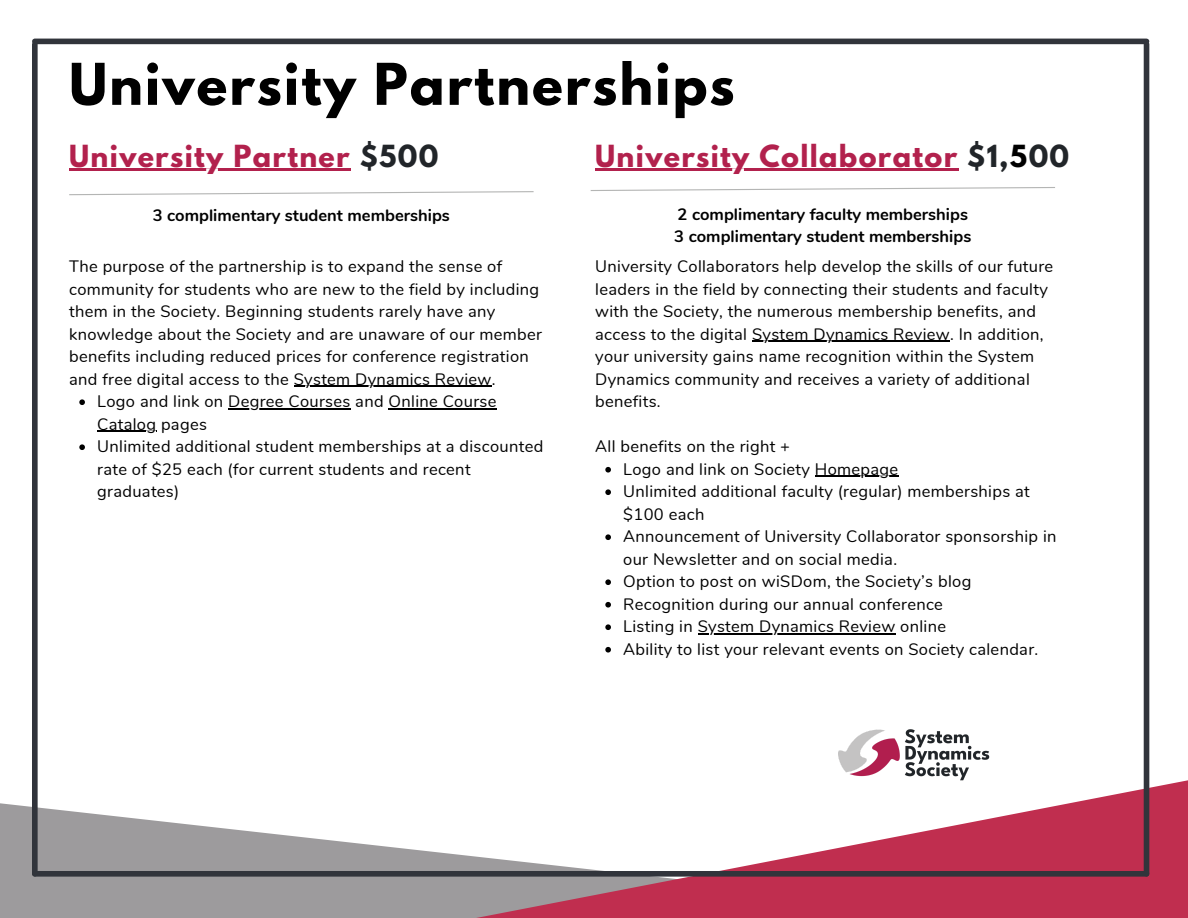
<style>
.page{position:relative;width:1188px;height:918px;background:#fff}
.page>*{position:absolute;margin:0;border:0;box-sizing:border-box;transform-origin:0 0}
.t1{font:700 51px "League Spartan";letter-spacing:.04em;color:#000}
.t2{font:700 27px "League Spartan";letter-spacing:.05em;color:#b2214d}
.t3{font:16.5px/22.5px "Nunito";letter-spacing:.02em;color:#000}
.t4{font:700 16.5px "Nunito";color:#000}
.s1{color:#212529}
.s2{color:#000}
</style>
<div class="page">
<svg style="left:0;top:803px;width:250px;height:115px;background:#a9a8a9"></svg>
<svg style="left:250px;top:780px;width:938px;height:138px"></svg>
<hr style="left:752px;top:341px;width:198px;height:1px;background:#000">
<svg style="left:605px;top:467px;width:6px;height:6px"></svg>
<hr style="left:815px;top:476px;width:84px;height:1px;background:#000">
<svg style="left:605px;top:489px;width:6px;height:6px"></svg>
<svg style="left:605px;top:534px;width:6px;height:6px"></svg>
<svg style="left:605px;top:579px;width:6px;height:6px"></svg>
<svg style="left:605px;top:602px;width:6px;height:6px"></svg>
<svg style="left:605px;top:624px;width:6px;height:6px"></svg>
<hr style="left:698px;top:633px;width:198px;height:2px;background:#000">
<svg style="left:605px;top:647px;width:6px;height:6px"></svg>
<hr style="left:595px;top:169px;width:164px;height:2px;background:#b2214d">
<hr style="left:759px;top:169px;width:199px;height:2px;background:#b2214d">
<svg style="left:590px;top:187px;width:465px;height:4px"></svg>
<div style="left:1144px;top:44px;width:5px;height:830px;background:#31343b"></div>
<div style="left:32px;top:44px;width:6px;height:830px;background:#31343b"></div>
<div style="left:35px;top:39px;width:1112px;height:5px;background:#31343b"></div>
<div style="left:35px;top:871px;width:1112px;height:6px;background:#31343b"></div>
<hr style="left:69px;top:169px;width:164px;height:2px;background:#b2214d">
<hr style="left:233px;top:169px;width:118px;height:2px;background:#b2214d">
<svg style="left:69px;top:191px;width:465px;height:5px"></svg>
<hr style="left:294px;top:386px;width:198px;height:1px;background:#000">
<svg style="left:79px;top:399px;width:6px;height:6px"></svg>
<svg style="left:228px;top:408px;width:13px;height:2px"></svg>
<hr style="left:241px;top:408px;width:110px;height:2px;background:#000">
<hr style="left:389px;top:408px;width:108px;height:2px;background:#000">
<hr style="left:97px;top:431px;width:59px;height:1px;background:#000">
<svg style="left:79px;top:444px;width:6px;height:6px"></svg>
<img style="left:839px;top:729px;width:150px;height:67px">
<p class="t1" style="left:69px;top:59px;width:667px">University Partnerships</p>
<p class="t2" style="left:69px;top:142px;width:371px">University Partner <span class="s1">$500</span></p>
<p class="t2" style="left:595px;top:142px;width:476px">University Collaborator <span class="s1">$1,</span><span class="s2">5</span><span class="s1">00</span></p>
<p class="t4" style="left:153px;top:205px;width:299px">3 complimentary student memberships</p>
<p class="t4" style="left:678px;top:203px;width:292px">2 complimentary faculty memberships</p>
<p class="t4" style="left:674px;top:225px;width:299px">3 complimentary student memberships</p>
<p class="t3" style="left:69px;top:256px;width:474px">The purpose of the partnership is to expand the sense of community for students who are new to the field by including them in the Society. Beginning students rarely have any knowledge about the Society and are unaware of our member benefits including reduced prices for conference registration and free digital access to the System Dynamics Review.</p>
<p class="t3" style="left:97px;top:391px;width:401px">Logo and link on Degree Courses and Online Course<br>Catalog pages</p>
<p class="t3" style="left:97px;top:436px;width:448px">Unlimited additional student memberships at a discounted rate of $25 each (for current students and recent graduates)</p>
<p class="t3" style="left:595px;top:256px;width:460px">University Collaborators help develop the skills of our future leaders in the field by connecting their students and faculty with the Society, the numerous membership benefits, and access to the digital System Dynamics Review. In addition, your university gains name recognition within the System Dynamics community and receives a variety of additional benefits.</p>
<p class="t3" style="left:595px;top:436px;width:196px">All benefits on the right +</p>
<p class="t3" style="left:623px;top:458px;width:277px">Logo and link on Society Homepage</p>
<p class="t3" style="left:623px;top:481px;width:408px">Unlimited additional faculty (regular) memberships at $100 each</p>
<p class="t3" style="left:623px;top:526px;width:435px">Announcement of University Collaborator sponsorship in our Newsletter and on social media.</p>
<p class="t3" style="left:623px;top:571px;width:350px">Option to post on wiSDom, the Society’s blog</p>
<p class="t3" style="left:623px;top:593px;width:321px">Recognition during our annual conference</p>
<p class="t3" style="left:623px;top:616px;width:324px">Listing in System Dynamics Review online</p>
<p class="t3" style="left:623px;top:638px;width:417px">Ability to list your relevant events on Society calendar.</p>
</div>
